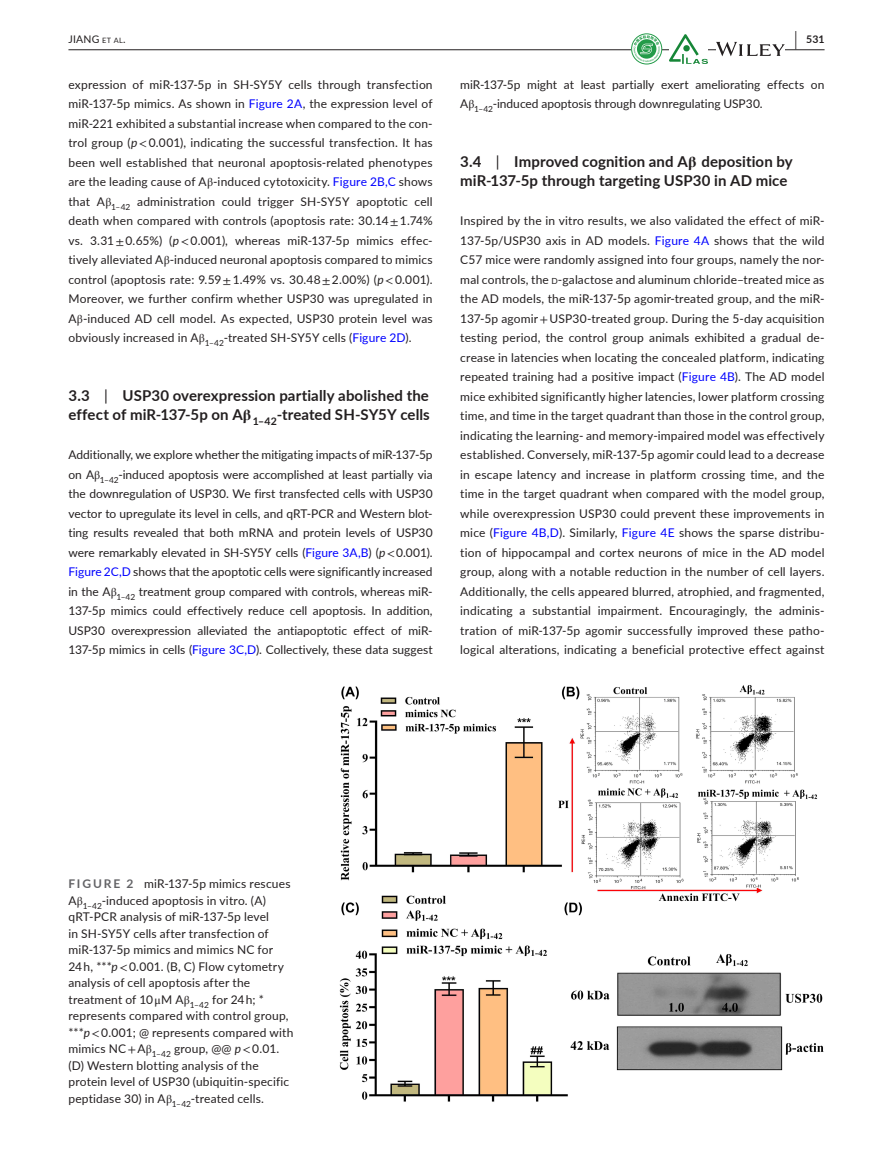
<style>
.page{position:relative;width:893px;height:1174px;background:#fff}
.page>*{position:absolute;margin:0;border:0;box-sizing:border-box;transform-origin:0 0}
.t1{font:700 15px/19.5px "Lato";letter-spacing:.005em;color:#231f20}
.t2{font:12px/19.5px "Lato";letter-spacing:.01em;color:#231f20;text-align:justify}
.t3{font:10.5px "Lato";letter-spacing:.025em;color:#231f20}
.t4{font:700 10.5px "Lato";color:#231f20}
.s1{font-size:7.35px}
.s2{font-size:19.5px}
.s3{color:#00f}
.s4{font-style:italic}
.s5{font-family:"STIX"}
.s6{font-weight:400}
.s7{font-size:8.4px}
.s8{font-weight:700;color:#636366}
</style>
<div class="page">
<hr style="left:68px;top:49px;width:756px;height:1px;background:#231f20">
<svg style="left:631px;top:34px;width:31px;height:30px"></svg>
<svg style="left:632px;top:34px;width:30px;height:30px"></svg>
<div style="left:631px;top:34px;width:31px;height:30px;border:1px solid #239b49;border-radius:50%"></div>
<svg style="left:634px;top:35px;width:26px;height:27px"></svg>
<img style="left:669px;top:34px;width:39px;height:30px">
<svg style="left:716px;top:42px;width:69px;height:14px"></svg>
<img style="left:340px;top:685px;width:484px;height:417px">
<p class="t3" style="left:68px;top:31px;width:59px">JIANG <span class="s1">et al</span>.</p>
<p class="t4" style="left:795px;top:31px;width:31px"><span class="s2">|</span> 531</p>
<p class="t2" style="left:68px;top:74px;width:366px">expression of miR-137-5p in SH-SY5Y cells through transfection miR-137-5p mimics. As shown in <span class="s3">Figure 2A</span>, the expression level of miR-221 exhibited a substantial increase when compared to the con&shy;trol group (<span class="s4">p</span><span class="s5">&lt;</span> 0.001), indicating the successful transfection. It has been well established that neuronal apoptosis-related phenotypes are the leading cause of A<span class="s5">β</span>-induced cytotoxicity. <span class="s3">Figure 2B,C</span> shows that A<span class="s5">β</span><sub>1–42</sub> administration could trigger SH-SY5Y apoptotic cell death when compared with controls (apoptosis rate: 30.14 <span class="s5">±</span> 1.74% vs. 3.31 <span class="s5">±</span> 0.65%) (<span class="s4">p</span><span class="s5">&lt;</span> 0.001), whereas miR-137-5p mimics effec&shy;tively alleviated A<span class="s5">β</span>-induced neuronal apoptosis compared to mimics control (apoptosis rate: 9.59 <span class="s5">±</span> 1.49% vs. 30.48 <span class="s5">±</span> 2.00%) (<span class="s4">p</span><span class="s5">&lt;</span> 0.001).<br>Moreover, we further confirm whether USP30 was upregulated in A<span class="s5">β</span>-induced AD cell model. As expected, USP30 protein level was obviously increased in A<span class="s5">β</span><sub>1–42</sub>-treated SH-SY5Y cells (<span class="s3">Figure 2D</span>).</p>
<p class="t2" style="left:460px;top:74px;width:366px">miR-137-5p might at least partially exert ameliorating effects on<br>A<span class="s5">β</span><sub>1–42</sub>-induced apoptosis through downregulating USP30.</p>
<p class="t1" style="left:460px;top:151px;width:334px">3.4 <span class="s6">|</span> Improved cognition and A<span class="s5">β</span> deposition by miR-137-5p through targeting USP30 in AD mice</p>
<p class="t2" style="left:460px;top:210px;width:366px">Inspired by the in vitro results, we also validated the effect of miR-137-5p/USP30 axis in AD models. <span class="s3">Figure 4A</span> shows that the wild C57 mice were randomly assigned into four groups, namely the nor&shy;mal controls, the <span class="s7">d</span>-galactose and aluminum chloride–treated mice as the AD models, the miR-137-5p agomir-treated group, and the miR-137-5p agomir <span class="s5">+</span> USP30-treated group. During the 5-day acquisition testing period, the control group animals exhibited a gradual de&shy;crease in latencies when locating the concealed platform, indicating repeated training had a positive impact (<span class="s3">Figure 4B</span>). The AD model mice exhibited significantly higher latencies, lower platform crossing time, and time in the target quadrant than those in the control group, indicating the learning- and memory-impaired model was effectively established. Conversely, miR-137-5p agomir could lead to a decrease in escape latency and increase in platform crossing time, and the time in the target quadrant when compared with the model group, while overexpression USP30 could prevent these improvements in mice (<span class="s3">Figure 4B,D</span>). Similarly, <span class="s3">Figure 4E</span> shows the sparse distribu&shy;tion of hippocampal and cortex neurons of mice in the AD model group, along with a notable reduction in the number of cell layers.<br>Additionally, the cells appeared blurred, atrophied, and fragmented, indicating a substantial impairment. Encouragingly, the adminis&shy;tration of miR-137-5p agomir successfully improved these patho&shy;logical alterations, indicating a beneficial protective effect against</p>
<p class="t1" style="left:68px;top:385px;width:363px">3.3 <span class="s6">|</span> USP30 overexpression partially abolished the effect of miR-137-5p on A<span class="s5">β</span><sub>1–42</sub>-treated SH-SY5Y cells</p>
<p class="t2" style="left:68px;top:444px;width:366px">Additionally, we explore whether the mitigating impacts of miR-137-5p on A<span class="s5">β</span><sub>1–42</sub>-induced apoptosis were accomplished at least partially via the downregulation of USP30. We first transfected cells with USP30 vector to upregulate its level in cells, and qRT-PCR and Western blot&shy;ting results revealed that both mRNA and protein levels of USP30 were remarkably elevated in SH-SY5Y cells (<span class="s3">Figure 3A,B</span>) (<span class="s4">p</span><span class="s5">&lt;</span> 0.001).<br><span class="s3">Figure 2C,D</span> shows that the apoptotic cells were significantly increased in the A<span class="s5">β</span><sub>1–42</sub> treatment group compared with controls, whereas miR-137-5p mimics could effectively reduce cell apoptosis. In addition, USP30 overexpression alleviated the antiapoptotic effect of miR-137-5p mimics in cells (<span class="s3">Figure 3C,D</span>). Collectively, these data suggest</p>
<p class="t2" style="left:68px;top:875px;width:226px;line-height:16.5px;text-align:left"><span class="s8">FIGURE 2</span> miR-137-5p mimics rescues A<span class="s5">β</span><sub>1–42</sub>-induced apoptosis in vitro. (A) qRT-PCR analysis of miR-137-5p level<br>in SH-SY5Y cells after transfection of miR-137-5p mimics and mimics NC for<br>24 h, ***<span class="s4">p</span><span class="s5">&lt;</span> 0.001. (B, C) Flow cytometry analysis of cell apoptosis after the treatment of 10 <span class="s5">μ</span>M A<span class="s5">β</span><sub>1–42</sub> for 24 h; * represents compared with control group, ***<span class="s4">p</span><span class="s5">&lt;</span> 0.001; @ represents compared with mimics NC <span class="s5">+</span> A<span class="s5">β</span><sub>1–42</sub> group, @@ <span class="s4">p</span><span class="s5">&lt;</span> 0.01. (D) Western blotting analysis of the protein level of USP30 (ubiquitin-specific peptidase 30) in A<span class="s5">β</span><sub>1–42</sub>-treated cells.</p>
</div>
